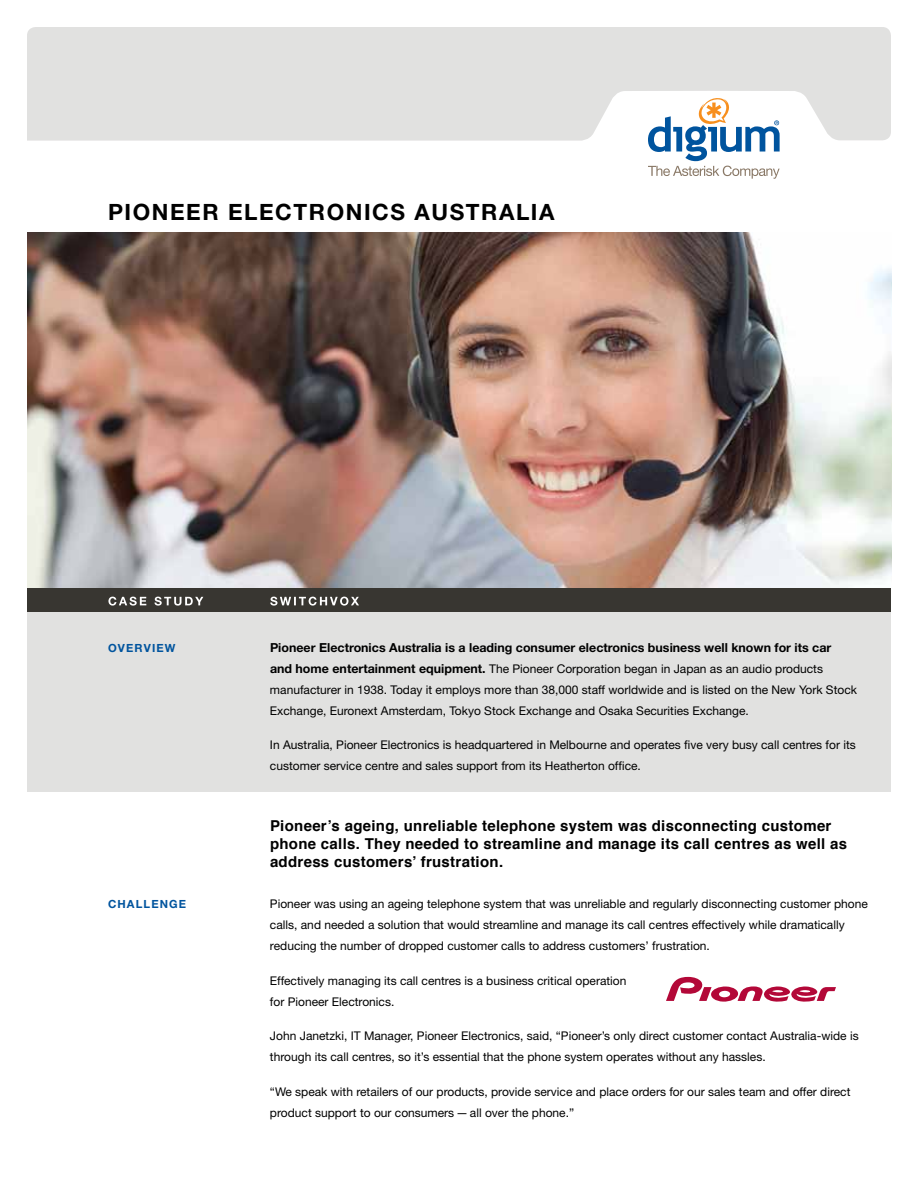
<style>
.page{position:relative;width:918px;height:1188px;background:#fff}
.page>*{position:absolute;margin:0;border:0;box-sizing:border-box;transform-origin:0 0}
.t1{font:700 22.5px "Helvetica Neue";letter-spacing:.07em;color:#000}
.t2{font:700 15px/18px "Helvetica";letter-spacing:.02em;color:#000}
.t3{font:700 12.45px "Helvetica Neue";color:#000}
.t4{font:12px/21px "Helvetica Neue";color:#000}
.t5{font:700 11.25px "Helvetica Neue";letter-spacing:.1em;color:#00549e}
.s1{font-weight:700;font-size:12.45px}
</style>
<div class="page">
<img style="left:27px;top:232px;width:865px;height:356px">
<svg style="left:648px;top:141px;width:132px;height:38px"></svg>
<svg style="left:27px;top:27px;width:864px;height:114px;background:#e0e1e1"></svg>
<div style="left:27px;top:588px;width:864px;height:204px;background:#e1e1e0"></div>
<div style="left:27px;top:588px;width:864px;height:24px;background:#383631"></div>
<svg style="left:108px;top:597px;width:251px;height:9px"></svg>
<svg style="left:666px;top:977px;width:170px;height:25px"></svg>
<h1 class="t1" style="left:108px;top:198px;width:448px">PIONEER ELECTRONICS AUSTRALIA</h1>
<p class="t5" style="left:108px;top:641px;width:68px">overview</p>
<p class="t3" style="left:270px;top:640px;width:563px">Pioneer Electronics Australia is a leading consumer electronics business well known for its car</p>
<p class="t4" style="left:270px;top:658px;width:589px"><span class="s1">and home entertainment equipment.</span> The Pioneer Corporation began in Japan as an audio products manufacturer in 1938. Today it employs more than 38,000 staff worldwide and is listed on the New York Stock<br>Exchange, Euronext Amsterdam, Tokyo Stock Exchange and Osaka Securities Exchange.</p>
<p class="t4" style="left:270px;top:734px;width:587px">In Australia, Pioneer Electronics is headquartered in Melbourne and operates five very busy call centres for its customer service centre and sales support from its Heatherton office.</p>
<p class="t5" style="left:108px;top:897px;width:80px">CHALLENGE</p>
<p class="t2" style="left:270px;top:818px;width:579px">Pioneer’s ageing, unreliable telephone system was disconnecting customer phone calls. They needed to streamline and manage its call centres as well as address customers’ frustration.</p>
<p class="t4" style="left:270px;top:893px;width:599px">Pioneer was using an ageing telephone system that was unreliable and regularly disconnecting customer phone calls, and needed a solution that would streamline and manage its call centres effectively while dramatically reducing the number of dropped customer calls to address customers’ frustration.</p>
<p class="t4" style="left:270px;top:970px;width:358px">Effectively managing its call centres is a business critical operation for Pioneer Electronics.</p>
<p class="t4" style="left:270px;top:1025px;width:590px">John Janetzki, IT Manager, Pioneer Electronics, said, “Pioneer’s only direct customer contact Australia-wide is through its call centres, so it’s essential that the phone system operates without any hassles.</p>
<p class="t4" style="left:270px;top:1081px;width:582px">“We speak with retailers of our products, provide service and place orders for our sales team and offer direct product support to our consumers—all over the phone.”</p>
</div>
